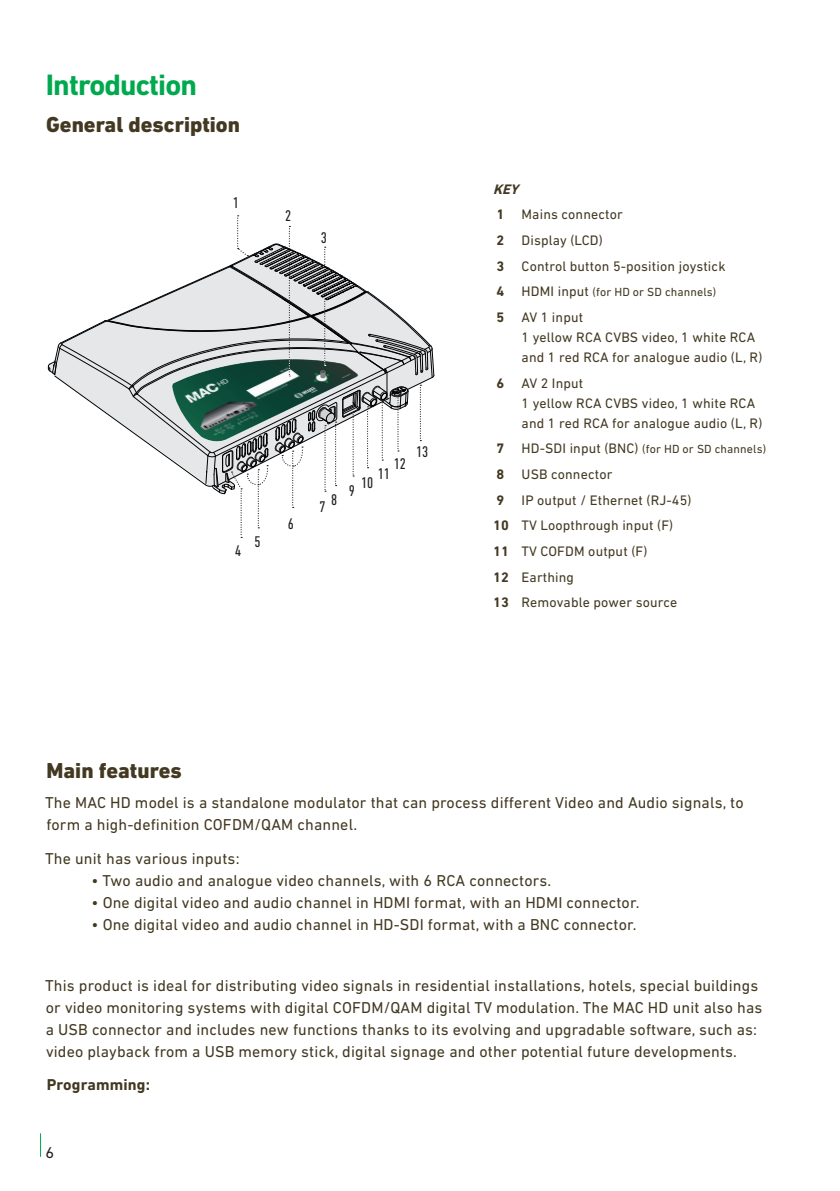
<style>
.page{position:relative;width:840px;height:1191px;background:#fff}
.page>*{position:absolute;margin:0;border:0;box-sizing:border-box;transform-origin:0 0}
.t1{font:700 30px "DIN Next LT Pro";letter-spacing:-.03em;color:#00a94e}
.t2{font:800 22px "DIN Next LT Pro";color:#433922}
.t3{font:16px/22px "DIN Next LT Pro";letter-spacing:.01em;color:#433922}
.t4{font:700 16px "DIN Next LT Pro";letter-spacing:.01em;color:#433922}
.t5{font:16px "DIN Next LT Pro";color:#231f20}
.t6{font:condensed 15.8px "DIN Next LT Pro";color:#231f20}
.t7{font:14px/25.6px "DIN Next LT Pro";letter-spacing:.01em;color:#433922}
.t8{font:12px "DIN Next LT Pro";letter-spacing:.01em;color:#433922}
.s1{font-weight:700;font-style:italic}
.s2{font-weight:700}
.s3{font-weight:700;font-size:14px}
.s4{font-size:14px}
</style>
<div class="page">
<svg style="left:40px;top:1133px;width:1px;height:23px"></svg>
<svg style="left:47px;top:215px;width:387px;height:323px"></svg>
<h1 class="t1" style="left:46px;top:67px;width:152px">Introduction</h1>
<h2 class="t2" style="left:46px;top:112px;width:195px">General description</h2>
<p class="t6" style="left:233px;top:194px;width:8px">1</p>
<p class="t6" style="left:285px;top:207px;width:8px">2</p>
<p class="t6" style="left:320px;top:228px;width:8px">3</p>
<p class="t6" style="left:235px;top:542px;width:8px">4</p>
<p class="t6" style="left:254px;top:532px;width:8px">5</p>
<p class="t6" style="left:288px;top:514px;width:8px">6</p>
<p class="t6" style="left:331px;top:491px;width:8px">8</p>
<p class="t6" style="left:319px;top:498px;width:8px">7</p>
<p class="t6" style="left:349px;top:481px;width:8px">9</p>
<p class="t6" style="left:393px;top:454px;width:14px">12</p>
<p class="t6" style="left:377px;top:464px;width:14px">11</p>
<p class="t6" style="left:361px;top:473px;width:14px">10</p>
<p class="t6" style="left:416px;top:443px;width:14px">13</p>
<p class="t7" style="left:493px;top:176px;width:234px"><span class="s1">KEY<br></span><span class="s2">1</span> Mains connector<br><span class="s2">2</span> Display (LCD)<br><span class="s2">3</span> Control button 5-position joystick</p>
<p class="t8" style="left:496px;top:285px;width:221px"><span class="s3">4</span> <span class="s4">HDMI input</span> (for HD or SD channels)</p>
<p class="t7" style="left:521px;top:307px;width:242px;line-height:20px;text-indent:-25px"><span class="s2">5</span> AV 1 input<br>1 yellow RCA CVBS video, 1 white RCA and 1 red RCA for analogue audio (L, R)</p>
<p class="t7" style="left:521px;top:373px;width:242px;line-height:20px;text-indent:-25px"><span class="s2">6</span> AV 2 Input<br>1 yellow RCA CVBS video, 1 white RCA and 1 red RCA for analogue audio (L, R)</p>
<p class="t8" style="left:496px;top:442px;width:271px"><span class="s3">7</span> <span class="s4">HD-SDI input (BNC)</span> (for HD or SD channels)</p>
<p class="t7" style="left:493px;top:461px;width:199px"><span class="s2">8</span> USB connector<br><span class="s2">9</span> IP output / Ethernet (RJ-45)<br><span class="s2">10</span> TV Loopthrough input (F)<br><span class="s2">11</span> TV COFDM output (F)<br><span class="s2">12</span> Earthing<br><span class="s2">13</span> Removable power source</p>
<h2 class="t2" style="left:47px;top:757px;width:137px">Main features</h2>
<p class="t3" style="left:45px;top:792px;width:699px">The MAC HD model is a standalone modulator that can process different Video and Audio signals, to form a high-definition COFDM/QAM channel.</p>
<p class="t3" style="left:45px;top:847px;width:196px">The unit has various inputs:</p>
<p class="t3" style="left:91px;top:869px;width:461px">• Two audio and analogue video channels, with 6 RCA connectors.</p>
<p class="t3" style="left:91px;top:891px;width:549px">• One digital video and audio channel in HDMI format, with an HDMI connector.</p>
<p class="t3" style="left:91px;top:913px;width:546px">• One digital video and audio channel in HD-SDI format, with a BNC connector.</p>
<p class="t3" style="left:45px;top:974px;width:718px">This product is ideal for distributing video signals in residential installations, hotels, special buildings or video monitoring systems with digital COFDM/QAM digital TV modulation. The MAC HD unit also has a USB connector and includes new functions thanks to its evolving and upgradable software, such as: video playback from a USB memory stick, digital signage and other potential future developments.</p>
<p class="t4" style="left:47px;top:1075px;width:105px">Programming:</p>
<p class="t5" style="left:45px;top:1143px;width:10px">6</p>
</div>
